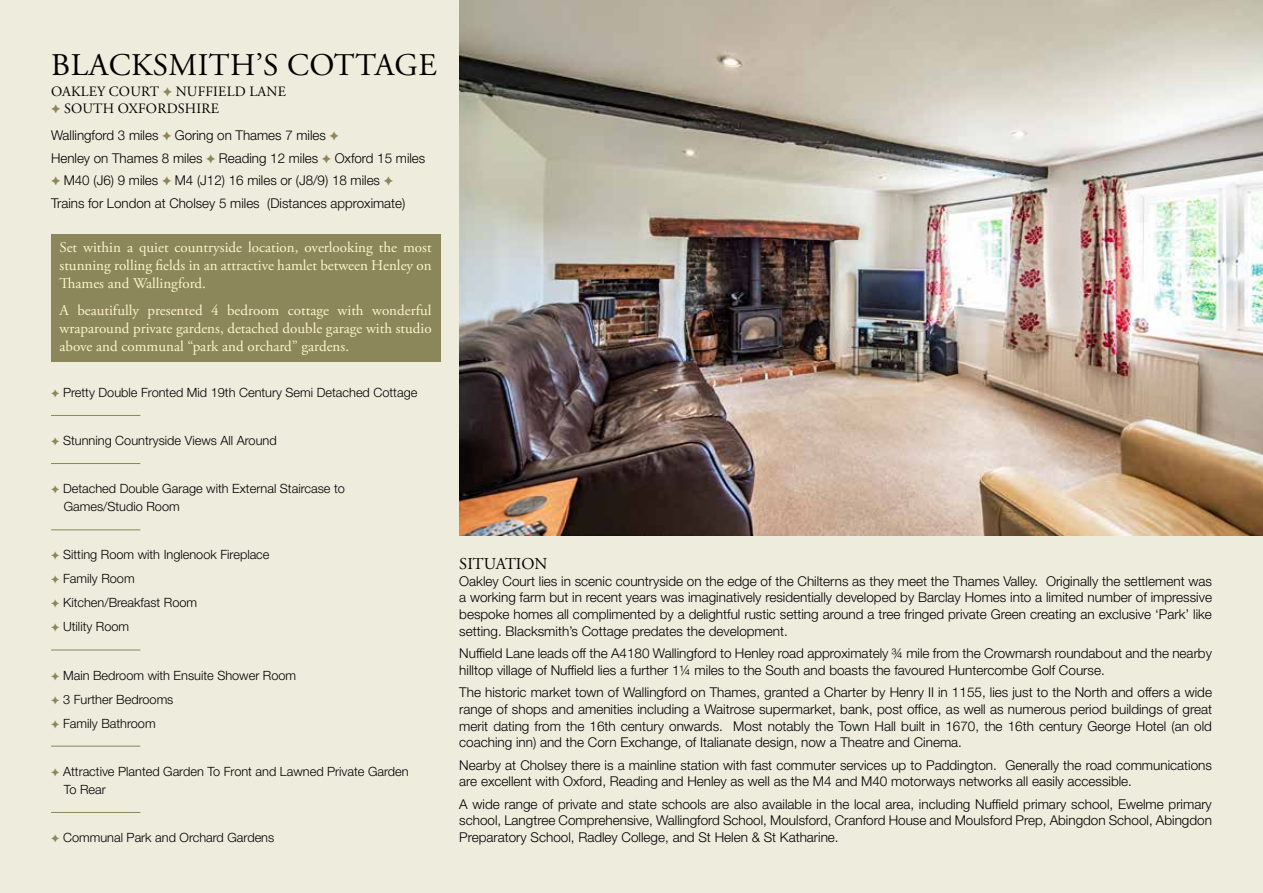
<style>
.page{position:relative;width:1263px;height:893px;background:#edecdd}
.page>*{position:absolute;margin:0;border:0;box-sizing:border-box;transform-origin:0 0}
.t1{font:31.5px "Adobe Garamond Pro";letter-spacing:.015em;color:#000}
.t2{font:16.5px "Adobe Garamond Pro";color:#000}
.t3{font:15px/18px "Adobe Garamond Pro";color:#fff4cd;text-align:justify}
.t4{font:14.25px/17.1px "Adobe Garamond Pro";letter-spacing:.015em;color:#000}
.t5{font:300 13.5px/16.8px "Helvetica Neue LT Std";color:#000;text-align:justify}
.t6{font:300 12.75px/24px "Helvetica Neue LT Std";color:#000}
.s1{color:#8b875a}
</style>
<div class="page">
<img style="left:459px;top:0;width:804px;height:536px">
<div style="left:51px;top:234px;width:389px;height:128px;background:#8b875a"></div>
<hr style="left:51px;top:415px;width:89px;height:1px;background:#8b875a">
<hr style="left:51px;top:463px;width:89px;height:1px;background:#8b875a">
<hr style="left:51px;top:529px;width:89px;height:1px;background:#8b875a">
<hr style="left:51px;top:650px;width:89px;height:1px;background:#8b875a">
<hr style="left:51px;top:746px;width:89px;height:1px;background:#8b875a">
<hr style="left:51px;top:812px;width:89px;height:1px;background:#8b875a">
<h1 class="t1" style="left:51px;top:46px;width:387px">BLACKSMITH’S COTTAGE</h1>
<p class="t4" style="left:64px;top:84px;width:223px;text-indent:-13px">OAKLEY COURT NUFFIELD LANE<br>SOUTH OXFORDSHIRE</p>
<p class="t5" style="left:51px;top:127px;width:276px">Wallingford 3 miles Goring on Thames 7 miles</p>
<p class="t5" style="left:51px;top:149px;width:376px">Henley on Thames 8 miles Reading 12 miles Oxford 15 miles</p>
<p class="t5" style="left:64px;top:172px;width:318px">M40 (J6) 9 miles M4 (J12) 16 miles or (J8/9) 18 miles</p>
<p class="t5" style="left:51px;top:194px;width:356px">Trains for London at Cholsey 5 miles (Distances approximate)</p>
<p class="t3" style="left:60px;top:239px;width:374px">Set within a quiet countryside location, overlooking the most stunning rolling fields in an attractive hamlet between Henley on Thames and Wallingford.</p>
<p class="t3" style="left:60px;top:301px;width:374px">A beautifully presented 4 bedroom cottage with wonderful wraparound private gardens, detached double garage with studio above and communal “park and orchard” gardens.</p>
<p class="t6" style="left:51px;top:380px;width:368px"><span class="s1">✦</span> Pretty Double Fronted Mid 19th Century Semi Detached Cottage</p>
<p class="t6" style="left:51px;top:428px;width:227px"><span class="s1">✦</span> Stunning Countryside Views All Around</p>
<p class="t6" style="left:64px;top:479px;width:283px;line-height:18.3px;text-indent:-13px"><span class="s1">✦</span> Detached Double Garage with External Staircase to<br>Games/Studio Room</p>
<p class="t6" style="left:51px;top:543px;width:220px"><span class="s1">✦</span> Sitting Room with Inglenook Fireplace <span class="s1">✦</span> Family Room<br><span class="s1">✦</span> Kitchen/Breakfast Room<br><span class="s1">✦</span> Utility Room</p>
<p class="t6" style="left:51px;top:663px;width:247px"><span class="s1">✦</span> Main Bedroom with Ensuite Shower Room <span class="s1">✦</span> 3 Further Bedrooms<br><span class="s1">✦</span> Family Bathroom</p>
<p class="t6" style="left:64px;top:762px;width:346px;line-height:18.3px;text-indent:-13px"><span class="s1">✦</span> Attractive Planted Garden To Front and Lawned Private Garden<br>To Rear</p>
<p class="t6" style="left:51px;top:825px;width:225px"><span class="s1">✦</span> Communal Park and Orchard Gardens</p>
<p class="t2" style="left:459px;top:554px;width:90px">SITUATION</p>
<p class="t5" style="left:459px;top:572px;width:754px">Oakley Court lies in scenic countryside on the edge of the Chilterns as they meet the Thames Valley. Originally the settlement was a working farm but in recent years was imaginatively residentially developed by Barclay Homes into a limited number of impressive bespoke homes all complimented by a delightful rustic setting around a tree fringed private Green creating an exclusive ‘Park’ like setting. Blacksmith’s Cottage predates the development.</p>
<p class="t5" style="left:459px;top:645px;width:754px">Nuffield Lane leads off the A4180 Wallingford to Henley road approximately ¾ mile from the Crowmarsh roundabout and the nearby hilltop village of Nuffield lies a further 1¼ miles to the South and boasts the favoured Huntercombe Golf Course.</p>
<p class="t5" style="left:459px;top:684px;width:754px">The historic market town of Wallingford on Thames, granted a Charter by Henry II in 1155, lies just to the North and offers a wide range of shops and amenities including a Waitrose supermarket, bank, post office, as well as numerous period buildings of great merit dating from the 16th century onwards. Most notably the Town Hall built in 1670, the 16th century George Hotel (an old coaching inn) and the Corn Exchange, of Italianate design, now a Theatre and Cinema.</p>
<p class="t5" style="left:459px;top:756px;width:754px">Nearby at Cholsey there is a mainline station with fast commuter services up to Paddington. Generally the road communications are excellent with Oxford, Reading and Henley as well as the M4 and M40 motorways networks all easily accessible.</p>
<p class="t5" style="left:459px;top:795px;width:754px">A wide range of private and state schools are also available in the local area, including Nuffield primary school, Ewelme primary school, Langtree Comprehensive, Wallingford School, Moulsford, Cranford House and Moulsford Prep, Abingdon School, Abingdon Preparatory School, Radley College, and St Helen &amp; St Katharine.</p>
</div>
